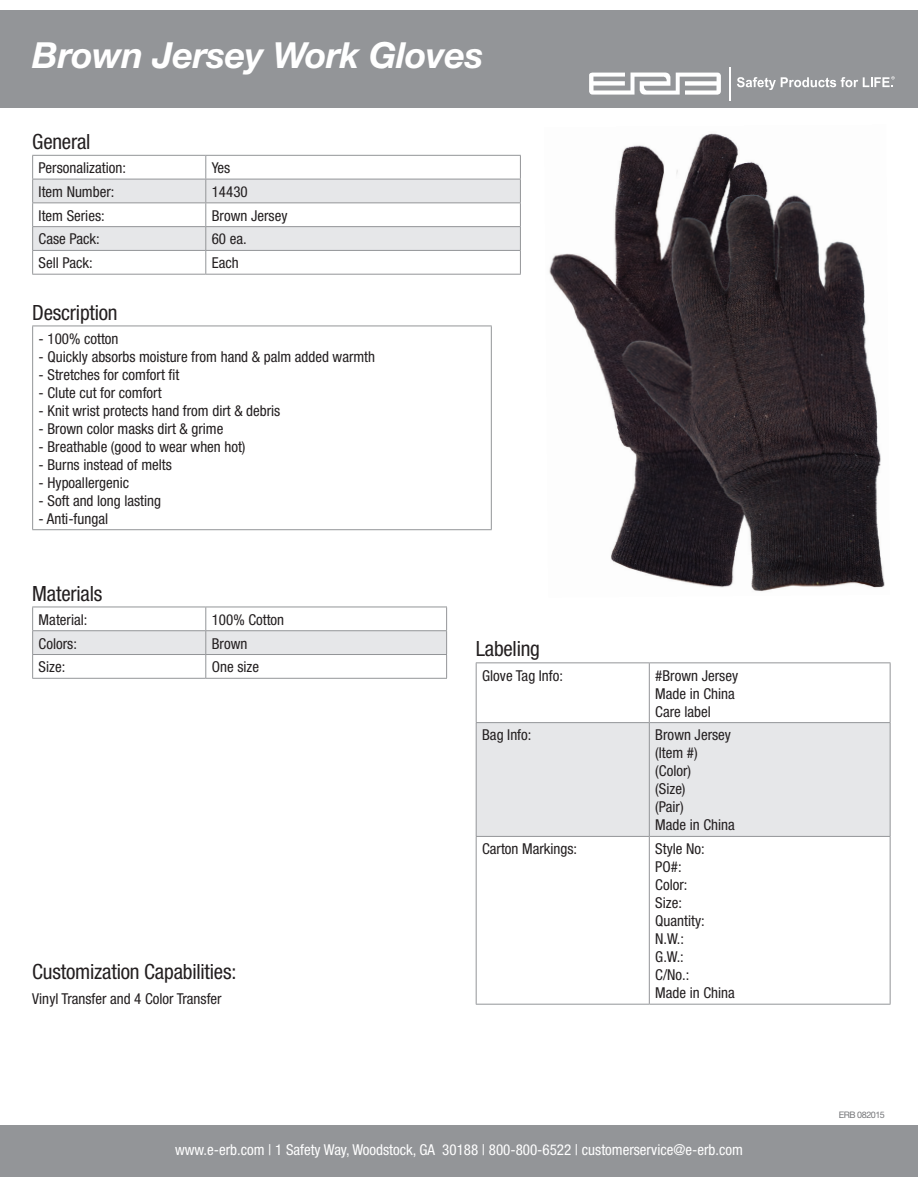
<style>
.page{position:relative;width:918px;height:1188px;background:#fff}
.page>*{position:absolute;margin:0;border:0;box-sizing:border-box;transform-origin:0 0}
.t1{font:italic 700 36px "Helvetica Neue LT";letter-spacing:-.01em;color:#fff}
.t2{font:condensed 21px "Helvetica Neue LT";letter-spacing:-.01em;color:#231f20}
.t3{font:condensed 15px "Helvetica Neue LT";color:#231f20}
.t4{font:condensed 15px "Helvetica Neue LT";color:#fff}
.t5{font:9px "Helvetica Neue LT";letter-spacing:-.05em;color:#757679}
</style>
<div class="page">
<div style="left:0;top:11px;width:918px;height:97px;background:#939598"></div>
<div style="left:0;top:1126px;width:918px;height:51px;background:#939598"></div>
<svg style="left:589px;top:72px;width:132px;height:23px"></svg>
<svg style="left:737px;top:76px;width:158px;height:14px"></svg>
<hr style="left:729px;top:67px;width:1px;height:33px;background:#fff">
<hr style="left:32px;top:155px;width:174px;height:1px;background:#939598">
<hr style="left:206px;top:155px;width:315px;height:1px;background:#939598">
<svg style="left:32px;top:156px;width:489px;height:118px"></svg>
<hr style="left:206px;top:274px;width:315px;height:1px;background:#939598">
<hr style="left:32px;top:226px;width:174px;height:1px;background:#939598">
<hr style="left:32px;top:250px;width:174px;height:1px;background:#939598">
<hr style="left:32px;top:274px;width:174px;height:1px;background:#939598">
<hr style="left:32px;top:326px;width:460px;height:1px;background:#939598">
<hr style="left:32px;top:326px;width:1px;height:203px;background:#939598">
<hr style="left:491px;top:326px;width:1px;height:203px;background:#939598">
<hr style="left:32px;top:529px;width:460px;height:1px;background:#939598">
<svg style="left:32px;top:607px;width:415px;height:71px"></svg>
<hr style="left:32px;top:678px;width:174px;height:1px;background:#939598">
<hr style="left:206px;top:678px;width:241px;height:1px;background:#939598">
<svg style="left:477px;top:663px;width:413px;height:341px"></svg>
<div style="left:477px;top:723px;width:413px;height:113px;background:#e6e7e9"></div>
<hr style="left:476px;top:662px;width:173px;height:1px;background:#939598">
<hr style="left:476px;top:663px;width:1px;height:59px;background:#939598">
<hr style="left:649px;top:662px;width:242px;height:1px;background:#939598">
<hr style="left:649px;top:663px;width:1px;height:59px;background:#939598">
<hr style="left:890px;top:663px;width:1px;height:59px;background:#939598">
<hr style="left:476px;top:722px;width:173px;height:1px;background:#939598">
<hr style="left:476px;top:723px;width:1px;height:113px;background:#939598">
<hr style="left:649px;top:722px;width:242px;height:1px;background:#939598">
<hr style="left:649px;top:723px;width:1px;height:113px;background:#939598">
<hr style="left:890px;top:723px;width:1px;height:113px;background:#939598">
<hr style="left:476px;top:836px;width:173px;height:1px;background:#939598">
<hr style="left:476px;top:837px;width:1px;height:167px;background:#939598">
<hr style="left:649px;top:836px;width:242px;height:1px;background:#939598">
<hr style="left:649px;top:837px;width:1px;height:167px;background:#939598">
<hr style="left:890px;top:837px;width:1px;height:167px;background:#939598">
<hr style="left:476px;top:1004px;width:173px;height:1px;background:#939598">
<hr style="left:649px;top:1004px;width:242px;height:1px;background:#939598">
<img style="left:549px;top:133px;width:336px;height:459px">
<p class="t1" style="left:32px;top:33px;width:453px">Brown Jersey Work Gloves</p>
<p class="t2" style="left:32px;top:129px;width:60px">General</p>
<p class="t3" style="left:39px;top:159px;width:89px">Personalization:</p>
<p class="t3" style="left:212px;top:159px;width:20px">Yes</p>
<p class="t3" style="left:39px;top:183px;width:77px">Item Number:</p>
<p class="t3" style="left:212px;top:183px;width:37px">14430</p>
<p class="t3" style="left:39px;top:207px;width:68px">Item Series:</p>
<p class="t3" style="left:212px;top:207px;width:77px">Brown Jersey</p>
<p class="t3" style="left:39px;top:230px;width:63px">Case Pack:</p>
<p class="t3" style="left:212px;top:230px;width:36px">60 ea.</p>
<p class="t3" style="left:39px;top:254px;width:56px">Sell Pack:</p>
<p class="t3" style="left:212px;top:254px;width:28px">Each</p>
<p class="t2" style="left:32px;top:300px;width:87px">Description</p>
<p class="t3" style="left:39px;top:330px;width:81px">- 100% cotton</p>
<p class="t3" style="left:39px;top:348px;width:338px">- Quickly absorbs moisture from hand &amp; palm added warmth</p>
<p class="t3" style="left:39px;top:366px;width:142px">- Stretches for comfort fit</p>
<p class="t3" style="left:39px;top:384px;width:124px">- Clute cut for comfort</p>
<p class="t3" style="left:39px;top:402px;width:243px">- Knit wrist protects hand from dirt &amp; debris</p>
<p class="t3" style="left:39px;top:420px;width:186px">- Brown color masks dirt &amp; grime</p>
<p class="t3" style="left:39px;top:438px;width:208px">- Breathable (good to wear when hot)</p>
<p class="t3" style="left:39px;top:456px;width:135px">- Burns instead of melts</p>
<p class="t3" style="left:39px;top:474px;width:92px">- Hypoallergenic</p>
<p class="t3" style="left:39px;top:492px;width:124px">- Soft and long lasting</p>
<p class="t3" style="left:39px;top:510px;width:71px">- Anti-fungal</p>
<p class="t2" style="left:32px;top:581px;width:72px">Materials</p>
<p class="t3" style="left:39px;top:611px;width:50px">Material:</p>
<p class="t3" style="left:212px;top:611px;width:74px">100% Cotton</p>
<p class="t3" style="left:39px;top:635px;width:40px">Colors:</p>
<p class="t3" style="left:212px;top:635px;width:37px">Brown</p>
<p class="t3" style="left:39px;top:658px;width:28px">Size:</p>
<p class="t3" style="left:212px;top:658px;width:49px">One size</p>
<p class="t2" style="left:32px;top:959px;width:206px">Customization Capabilities:</p>
<p class="t3" style="left:32px;top:990px;width:191px">Vinyl Transfer and 4 Color Transfer</p>
<p class="t2" style="left:476px;top:637px;width:66px">Labeling</p>
<p class="t3" style="left:482px;top:667px;width:82px">Glove Tag Info:</p>
<p class="t3" style="left:655px;top:667px;width:84px">#Brown Jersey</p>
<p class="t3" style="left:655px;top:685px;width:81px">Made in China</p>
<p class="t3" style="left:655px;top:703px;width:57px">Care label</p>
<p class="t3" style="left:482px;top:726px;width:51px">Bag Info:</p>
<p class="t3" style="left:655px;top:726px;width:77px">Brown Jersey</p>
<p class="t3" style="left:655px;top:744px;width:44px">(Item #)</p>
<p class="t3" style="left:655px;top:762px;width:37px">(Color)</p>
<p class="t3" style="left:655px;top:780px;width:32px">(Size)</p>
<p class="t3" style="left:655px;top:798px;width:30px">(Pair)</p>
<p class="t3" style="left:655px;top:816px;width:81px">Made in China</p>
<p class="t3" style="left:482px;top:840px;width:96px">Carton Markings:</p>
<p class="t3" style="left:655px;top:840px;width:51px">Style No:</p>
<p class="t3" style="left:655px;top:858px;width:28px">PO#:</p>
<p class="t3" style="left:655px;top:876px;width:34px">Color:</p>
<p class="t3" style="left:655px;top:894px;width:28px">Size:</p>
<p class="t3" style="left:655px;top:912px;width:51px">Quantity:</p>
<p class="t3" style="left:655px;top:930px;width:30px">N.W.:</p>
<p class="t3" style="left:655px;top:948px;width:30px">G.W.:</p>
<p class="t3" style="left:655px;top:966px;width:36px">C/No.:</p>
<p class="t3" style="left:655px;top:984px;width:81px">Made in China</p>
<p class="t4" style="left:175px;top:1141px;width:569px">www.e-erb.com | 1 Safety Way, Woodstock, GA 30188 | 800-800-6522 | customerservice@e-erb.com</p>
<p class="t5" style="left:839px;top:1109px;width:48px">ERB 082015</p>
</div>
